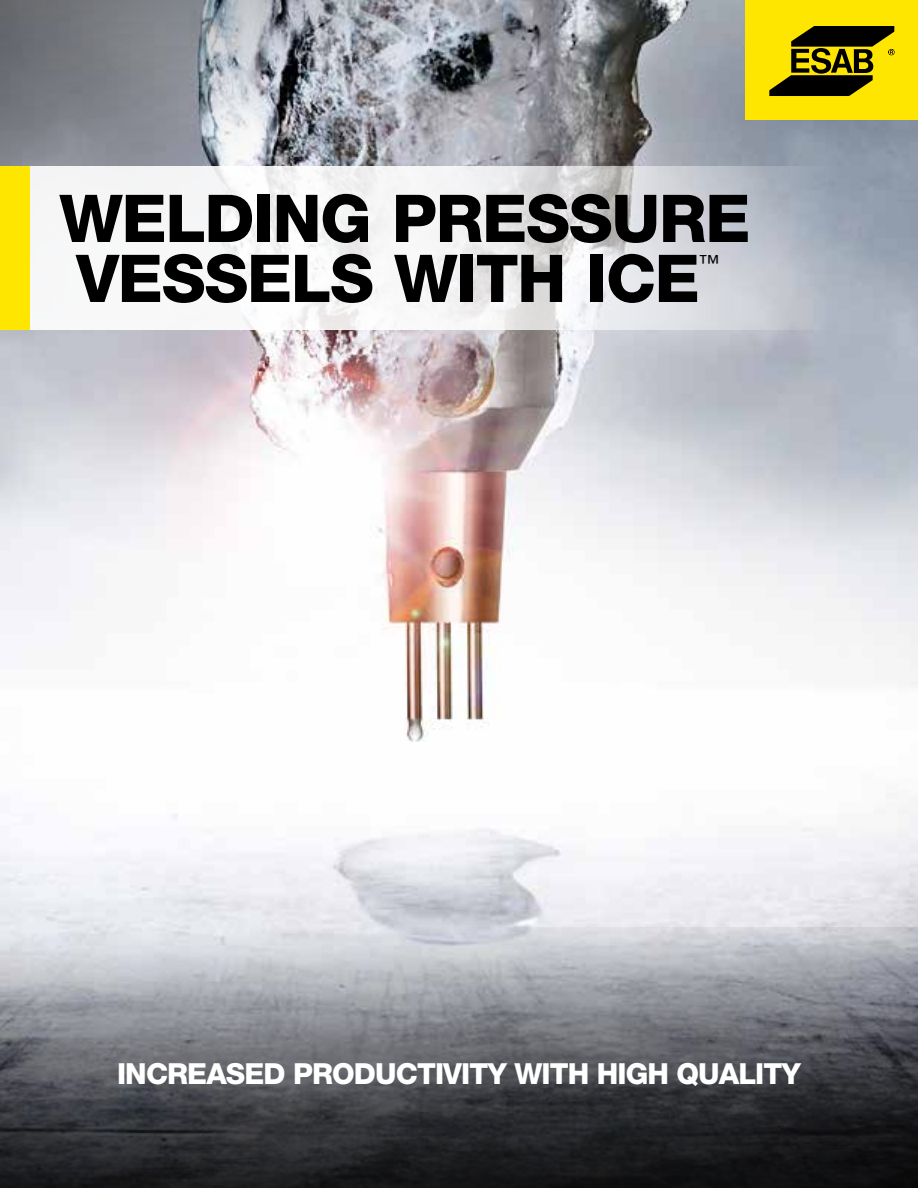
<style>
.page{position:relative;width:918px;height:1188px;background:#fff}
.page>*{position:absolute;margin:0;border:0;box-sizing:border-box;transform-origin:0 0}
.t1{font:800 66px/60px "Helvetica Neue LT Pro";letter-spacing:-.02em;color:#000}
.t2{font:800 29.1px "Helvetica Neue LT Pro";letter-spacing:-.03em;color:#fff}
.t3{font:21px "Helvetica Neue LT Pro";color:#000}
</style>
<div class="page">
<img style="left:0;top:311px;width:918px;height:617px">
<svg style="left:0;top:928px;width:918px;height:260px;background:#67696e"></svg>
<svg style="left:0;top:0;width:918px;height:311px;background:#8f939b"></svg>
<div style="left:745px;top:0;width:173px;height:120px;background:#ffe600"></div>
<svg style="left:769px;top:26px;width:126px;height:70px"></svg>
<svg style="left:29px;top:167px;width:810px;height:163px;fill:#f3f3f4"></svg>
<div style="left:0;top:167px;width:29px;height:163px;background:#ffe600"></div>
<h1 class="t1" style="left:59px;top:188px;width:693px">WELDING PRESSURE<br>VESSELS WITH ICE</h1>
<p class="t3" style="left:699px;top:250px;width:22px">™</p>
<p class="t2" style="left:117px;top:1056px;width:685px">INCREASED PRODUCTIVITY WITH HIGH QUALITY</p>
</div>
